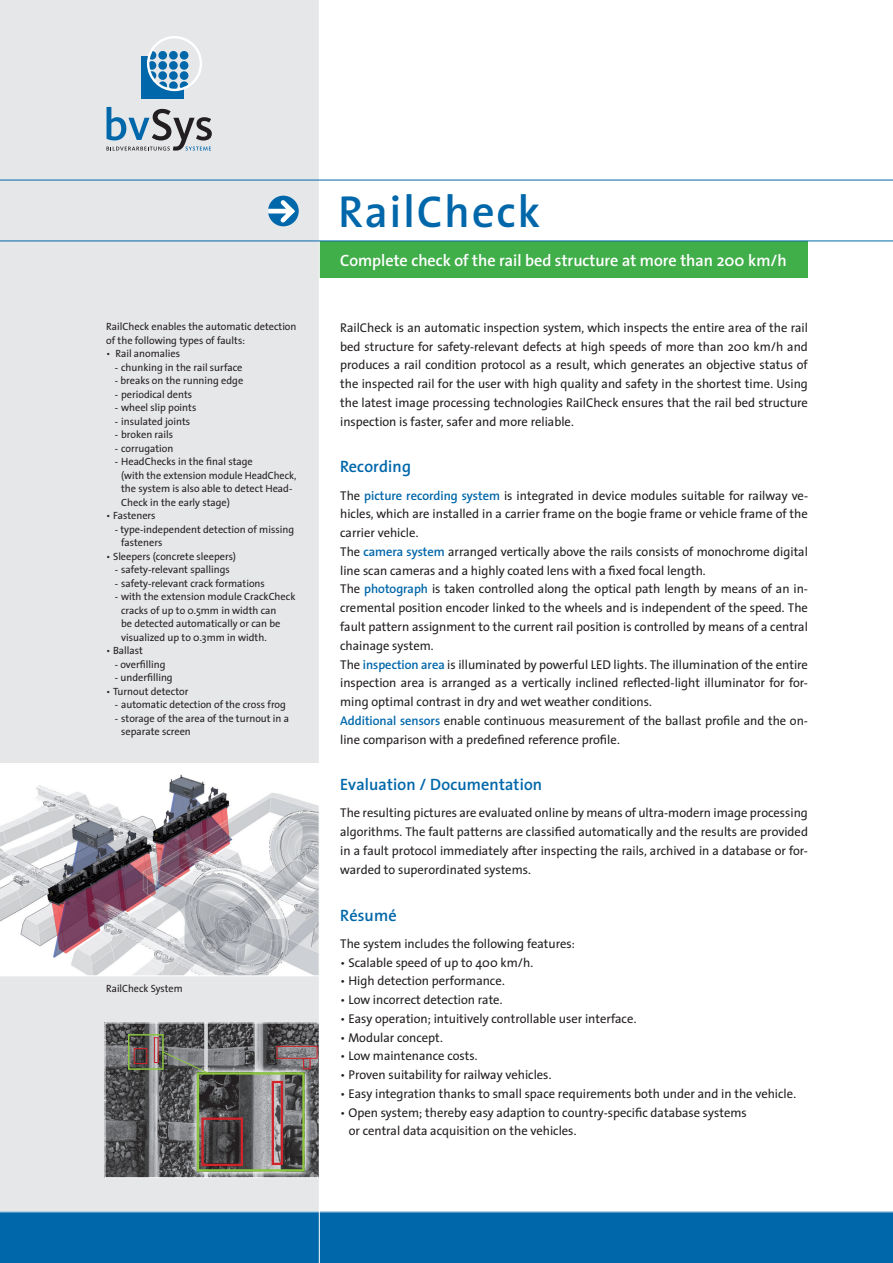
<style>
.page{position:relative;width:893px;height:1263px;background:#fff}
.page>*{position:absolute;margin:0;border:0;box-sizing:border-box;transform-origin:0 0}
.t1{font:600 45px "Thesis Sans";letter-spacing:.05em;color:#0067aa}
.t2{font:600 16.5px "Thesis Sans";color:#fff}
.t3{font:600 16.5px "Thesis Sans";letter-spacing:.01em;color:#0067aa}
.t4{font:12.75px/18.8px "Thesis Sans";color:#231f20;text-align:justify}
.t5{font:10.5px/13.5px "Thesis Sans";color:#231f20}
.s1{font-weight:600;color:#0067aa}
</style>
<div class="page">
<div style="left:0;top:0;width:319px;height:1263px;background:#e6e7e9"></div>
<div style="left:0;top:1212px;width:893px;height:51px;background:#0067aa"></div>
<div style="left:141px;top:57px;width:43px;height:42px;background:#0067aa"></div>
<div style="left:148px;top:37px;width:53px;height:53px;background:#e6e7e9;border-radius:50%"></div>
<div style="left:180px;top:51px;width:8px;height:9px;background:#0067aa;border-radius:50%"></div>
<div style="left:169px;top:51px;width:9px;height:9px;background:#0067aa;border-radius:50%"></div>
<div style="left:158px;top:51px;width:9px;height:9px;background:#0067aa;border-radius:50%"></div>
<svg style="left:148px;top:51px;width:8px;height:9px"></svg>
<div style="left:180px;top:61px;width:8px;height:9px;background:#0067aa;border-radius:50%"></div>
<div style="left:169px;top:61px;width:9px;height:9px;background:#0067aa;border-radius:50%"></div>
<div style="left:158px;top:61px;width:9px;height:9px;background:#0067aa;border-radius:50%"></div>
<div style="left:148px;top:61px;width:8px;height:9px;background:#0067aa;border-radius:50%"></div>
<div style="left:180px;top:71px;width:8px;height:9px;background:#0067aa;border-radius:50%"></div>
<div style="left:169px;top:71px;width:9px;height:9px;background:#0067aa;border-radius:50%"></div>
<div style="left:158px;top:71px;width:9px;height:9px;background:#0067aa;border-radius:50%"></div>
<svg style="left:148px;top:71px;width:8px;height:9px"></svg>
<svg style="left:180px;top:81px;width:8px;height:9px"></svg>
<div style="left:169px;top:81px;width:9px;height:9px;background:#0067aa;border-radius:50%"></div>
<svg style="left:158px;top:81px;width:9px;height:9px"></svg>
<div style="left:147px;top:36px;width:55px;height:55px;border:2px solid #fff;border-radius:50%"></div>
<svg style="left:107px;top:107px;width:105px;height:44px"></svg>
<div style="left:320px;top:241px;width:488px;height:37px;background:#40ae49"></div>
<svg style="left:268px;top:196px;width:31px;height:30px"></svg>
<img style="left:107px;top:1025px;width:211px;height:151px">
<div style="left:134px;top:1048px;width:13px;height:16px;border:1px solid #d1232a"></div>
<div style="left:154px;top:1037px;width:4px;height:26px;border:1px solid #d1232a"></div>
<div style="left:201px;top:1117px;width:42px;height:49px;border:2px solid #d1232a"></div>
<div style="left:128px;top:1034px;width:36px;height:36px;border:1px solid #8bc63e"></div>
<svg style="left:162px;top:1051px;width:47px;height:23px"></svg>
<div style="left:272px;top:1081px;width:11px;height:84px;border:2px solid #d1232a"></div>
<div style="left:277px;top:1046px;width:40px;height:12px;border:1px solid #d1232a"></div>
<div style="left:303px;top:1058px;width:7px;height:11px;border:1px solid #d1232a"></div>
<div style="left:197px;top:1072px;width:108px;height:99px;border:2px solid #8bc63e"></div>
<div style="left:105px;top:1023px;width:215px;height:155px;border:1px solid #fff"></div>
<svg style="left:0;top:763px;width:319px;height:213px;background:#c7c1c6"></svg>
<hr style="left:319px;top:0;width:1px;height:1263px;background:#fff">
<hr style="left:0;top:180px;width:893px;height:1px;background:#0067aa">
<hr style="left:0;top:241px;width:893px;height:1px;background:#0067aa">
<hr style="left:0;top:1211px;width:893px;height:1px;background:#fff">
<p class="t5" style="left:106px;top:321px;width:192px">RailCheck enables the automatic detection of the following types of faults:</p>
<p class="t5" style="left:106px;top:348px;width:75px">• Rail anomalies</p>
<p class="t5" style="left:115px;top:361px;width:129px">- chunking in the rail surface</p>
<p class="t5" style="left:115px;top:375px;width:130px">- breaks on the running edge</p>
<p class="t5" style="left:115px;top:388px;width:79px">- periodical dents</p>
<p class="t5" style="left:115px;top:402px;width:83px">- wheel slip points</p>
<p class="t5" style="left:115px;top:415px;width:77px">- insulated joints</p>
<p class="t5" style="left:115px;top:429px;width:60px">- broken rails</p>
<p class="t5" style="left:115px;top:442px;width:60px">- corrugation</p>
<p class="t5" style="left:121px;top:456px;width:177px;text-indent:-6px">- HeadChecks in the final stage<br>(with the extension module HeadCheck, the system is also able to detect Head-Check in the early stage)</p>
<p class="t5" style="left:106px;top:510px;width:51px">• Fasteners</p>
<p class="t5" style="left:121px;top:523px;width:174px;text-indent:-6px">- type-independent detection of missing fasteners</p>
<p class="t5" style="left:106px;top:550px;width:131px">• Sleepers (concrete sleepers)</p>
<p class="t5" style="left:115px;top:564px;width:116px">- safety-relevant spallings</p>
<p class="t5" style="left:115px;top:577px;width:152px">- safety-relevant crack formations</p>
<p class="t5" style="left:121px;top:591px;width:176px;text-indent:-6px">- with the extension module CrackCheck cracks of up to 0.5mm in width can<br>be detected automatically or can be visualized up to 0.3mm in width.</p>
<p class="t5" style="left:106px;top:645px;width:38px">• Ballast</p>
<p class="t5" style="left:115px;top:658px;width:52px">- overfilling</p>
<p class="t5" style="left:115px;top:672px;width:59px">- underfilling</p>
<p class="t5" style="left:106px;top:685px;width:84px">• Turnout detector</p>
<p class="t5" style="left:115px;top:699px;width:173px">- automatic detection of the cross frog</p>
<p class="t5" style="left:121px;top:712px;width:169px;text-indent:-6px">- storage of the area of the turnout in a separate screen</p>
<p class="t5" style="left:106px;top:982px;width:78px">RailCheck System</p>
<h1 class="t1" style="left:338px;top:187px;width:203px">RailCheck</h1>
<p class="t2" style="left:340px;top:252px;width:448px">Complete check of the rail bed structure at more than 200 km/h</p>
<p class="t4" style="left:340px;top:319px;width:469px">RailCheck is an automatic inspection system, which inspects the entire area of the rail bed structure for safety-relevant defects at high speeds of more than 200 km/h and produces a rail condition protocol as a result, which generates an objective status of the inspected rail for the user with high quality and safety in the shortest time. Using the latest image processing technologies RailCheck ensures that the rail bed structure inspection is faster, safer and more reliable.</p>
<p class="t3" style="left:340px;top:458px;width:72px">Recording</p>
<p class="t4" style="left:340px;top:487px;width:469px;text-align:left">The <span class="s1">picture recording system</span> is integrated in device modules suitable for railway ve&shy;hicles, which are installed in a carrier frame on the bogie frame or vehicle frame of the carrier vehicle.<br>The <span class="s1">camera system</span> arranged vertically above the rails consists of monochrome digital line scan cameras and a highly coated lens with a fixed focal length.<br>The <span class="s1">photograph</span> is taken controlled along the optical path length by means of an in&shy;cremental position encoder linked to the wheels and is independent of the speed. The fault pattern assignment to the current rail position is controlled by means of a central chainage system.<br>The <span class="s1">inspection area</span> is illuminated by powerful LED lights. The illumination of the entire inspection area is arranged as a vertically inclined reflected-light illuminator for for&shy;ming optimal contrast in dry and wet weather conditions.<br><span class="s1">Additional sensors</span> enable continuous measurement of the ballast profile and the on&shy;line comparison with a predefined reference profile.</p>
<p class="t3" style="left:340px;top:776px;width:203px">Evaluation / Documentation</p>
<p class="t4" style="left:340px;top:804px;width:469px">The resulting pictures are evaluated online by means of ultra-modern image processing algorithms. The fault patterns are classified automatically and the results are provided in a fault protocol immediately after inspecting the rails, archived in a database or for&shy;warded to superordinated systems.</p>
<p class="t3" style="left:340px;top:906px;width:58px">Résumé</p>
<p class="t4" style="left:340px;top:935px;width:236px">The system includes the following features:</p>
<p class="t4" style="left:340px;top:953px;width:194px">• Scalable speed of up to 400 km/h.</p>
<p class="t4" style="left:340px;top:972px;width:166px">• High detection performance.</p>
<p class="t4" style="left:340px;top:991px;width:164px">• Low incorrect detection rate.</p>
<p class="t4" style="left:340px;top:1010px;width:298px">• Easy operation; intuitively controllable user interface.</p>
<p class="t4" style="left:340px;top:1028px;width:104px">• Modular concept.</p>
<p class="t4" style="left:340px;top:1047px;width:139px">• Low maintenance costs.</p>
<p class="t4" style="left:340px;top:1066px;width:213px">• Proven suitability for railway vehicles.</p>
<p class="t4" style="left:340px;top:1085px;width:458px">• Easy integration thanks to small space requirements both under and in the vehicle.</p>
<p class="t4" style="left:349px;top:1103px;width:400px;text-indent:-9px">• Open system; thereby easy adaption to country-specific database systems or central data acquisition on the vehicles.</p>
</div>
